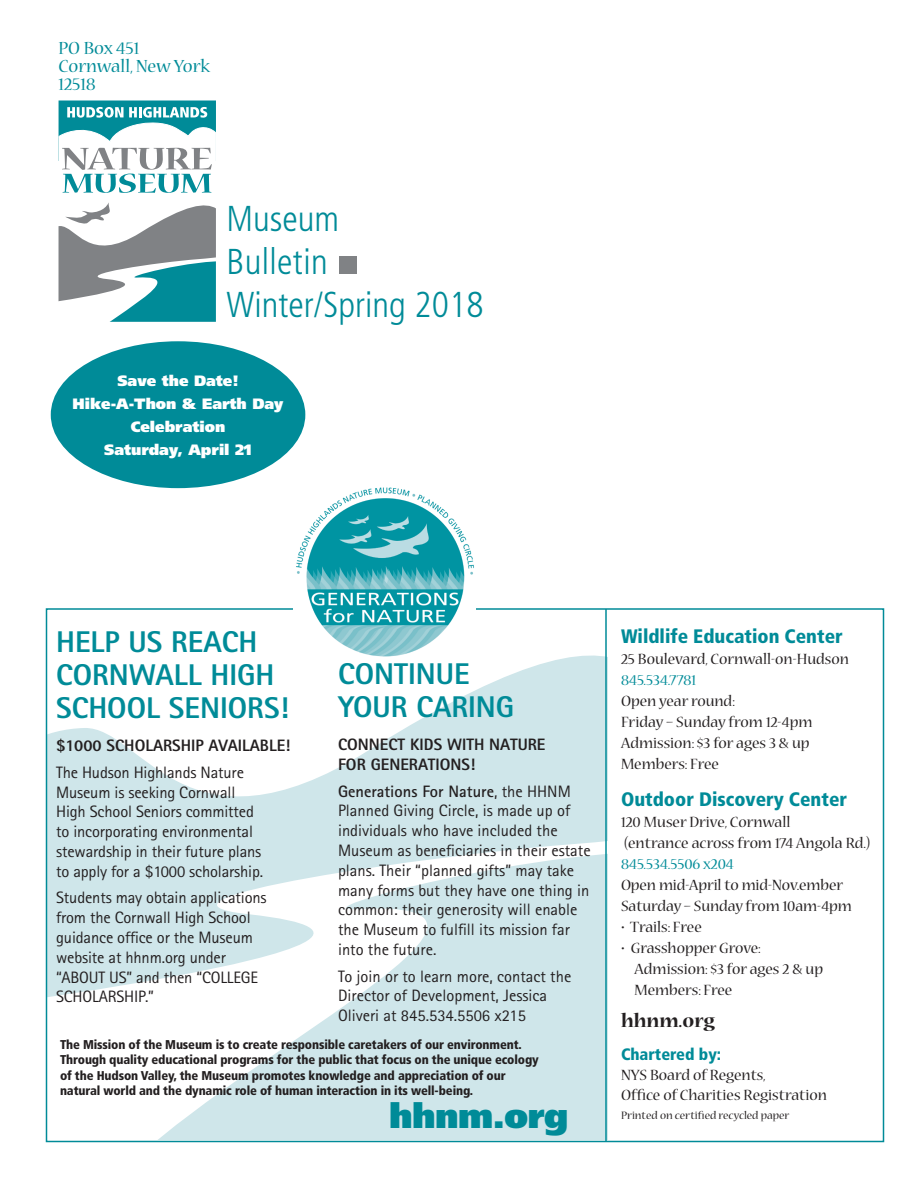
<style>
.page{position:relative;width:918px;height:1188px;background:#fff}
.page>*{position:absolute;margin:0;border:0;box-sizing:border-box;transform-origin:0 0}
.t1{font:300 condensed 36px/43.2px "Frutiger";color:#008b98}
.t2{font:900 34.5px "Frutiger";color:#008b98}
.t3{font:800 30px/33px "Rotis Sans Serif";color:#008b98}
.t4{font:21px "Nueva MM 540 475";color:#231f20}
.t5{font:900 condensed 19.5px "Frutiger";color:#008b98}
.t6{font:19.5px/18px "Nueva MM 330 475";color:#008b98}
.t7{font:16.5px/19.8px "Rotis Sans Serif";letter-spacing:-.01em;color:#231f20}
.t8{font:16.5px/21px "Nueva MM 330 475";color:#231f20}
.t9{font:800 16.5px/19.8px "Rotis Sans Serif";color:#231f20}
.t10{font:16.5px "Nueva MM 330 475";color:#008b98}
.t11{font:900 condensed 16.5px "Frutiger";color:#008b98}
.t12{font:900 15px/23px "Frutiger";color:#fff;text-align:center}
.t13{font:900 condensed 12.75px/15.3px "Frutiger";letter-spacing:-.01em;color:#231f20}
.t14{font:12px "Nueva MM 330 475";color:#231f20}
.s1{font-weight:700}
</style>
<div class="page">
<div style="left:59px;top:101px;width:157px;height:60px;background:#008b98"></div>
<svg style="left:58px;top:107px;width:158px;height:215px"></svg>
<div style="left:339px;top:256px;width:18px;height:18px;background:#808285"></div>
<svg style="left:49px;top:655px;width:559px;height:190px;fill:#cfe6ea"></svg>
<svg style="left:49px;top:845px;width:559px;height:294px;fill:#cfe6ea"></svg>
<hr style="left:605px;top:609px;width:2px;height:533px;background:#008b98">
<div style="left:51px;top:341px;width:254px;height:147px;background:#008b98;border-radius:50%"></div>
<img style="left:294px;top:487px;width:182px;height:171px">
<p class="t6" style="left:58px;top:40px;width:153px">PO Box 451<br>Cornwall, New York<br>12518</p>
<h1 class="t1" style="left:226px;top:197px;width:259px">Museum<br>Bulletin<br>Winter/Spring 2018</h1>
<p class="t12" style="left:73px;top:369px;width:213px">Save the Date!<br>Hike-A-Thon &amp; Earth Day<br>Celebration<br>Saturday, April 21</p>
<p class="t5" style="left:621px;top:625px;width:223px">Wildlife Education Center</p>
<p class="t8" style="left:621px;top:650px;width:230px">25 Boulevard, Cornwall-on-Hudson</p>
<p class="t10" style="left:621px;top:673px;width:77px">845.534.7781</p>
<p class="t8" style="left:621px;top:692px;width:193px">Open year round:<br>Friday – Sunday from 12-4pm<br>Admission: $3 for ages 3 &amp; up<br>Members: Free</p>
<p class="t5" style="left:621px;top:788px;width:228px">Outdoor Discovery Center</p>
<p class="t8" style="left:621px;top:812px;width:251px">120 Muser Drive, Cornwall<br>(entrance across from 174 Angola Rd.)</p>
<p class="t10" style="left:621px;top:857px;width:114px">845.534.5506 x204</p>
<p class="t8" style="left:621px;top:875px;width:232px">Open mid-April to mid-Nov.ember<br>Saturday – Sunday from 10am-4pm</p>
<p class="t8" style="left:621px;top:917px;width:82px">• Trails: Free</p>
<p class="t8" style="left:634px;top:938px;width:190px;text-indent:-13px">• Grasshopper Grove:<br>Admission: $3 for ages 2 &amp; up<br>Members: Free</p>
<p class="t4" style="left:621px;top:1011px;width:95px">hhnm.org</p>
<p class="t11" style="left:621px;top:1045px;width:102px">Chartered by:</p>
<p class="t8" style="left:621px;top:1066px;width:208px;line-height:19.8px">NYS Board of Regents,<br>Office of Charities Registration</p>
<h3 class="t3" style="left:56px;top:625px;width:234px">HELP US REACH<br>CORNWALL HIG H<br>SCHOOL SENIORS!</h3>
<p class="t9" style="left:56px;top:736px;width:236px">$1000 SCHOLARSHIP AVAILABLE!</p>
<p class="t7" style="left:56px;top:762px;width:209px">The Hudson Highlands Nature<br>Museum is seeking Cornwall<br>High School Seniors committed to incorporating environmental stewardship in their future plans to apply for a $1000 scholarship.</p>
<p class="t7" style="left:56px;top:888px;width:212px">Students may obtain applications from the Cornwall High School guidance office or the Museum website at hhnm.org under “ABOUT US” and then “COLLEGE<br>SCHOLARSHIP.”</p>
<h3 class="t3" style="left:338px;top:657px;width:19px">CONT</h3>
<h3 class="t3" style="left:408px;top:657px;width:26px">INUE</h3>
<h3 class="t3" style="left:338px;top:690px;width:19px">YOUR</h3>
<h3 class="t3" style="left:416px;top:690px;width:99px">CARING</h3>
<p class="t9" style="left:338px;top:735px;width:209px">CONNECT KIDS WITH NATURE<br>FOR GENERATIONS!</p>
<p class="t7" style="left:338px;top:781px;width:254px"><span class="s1">Generations For Nature</span>, the HHNM Planned Giving Circle, is made up of individuals who have included the Museum as beneficiaries in their estate plans. Their “planned gifts” may take many forms but they have one thing in common: their generosity will enable the Museum to fulfill its mission far into the future.</p>
<p class="t7" style="left:338px;top:966px;width:235px">To join or to learn more, contact the<br>Director of Development, Jessica<br>Oliveri at 845.534.5506 x215</p>
<p class="t13" style="left:60px;top:1037px;width:480px">The Mission of the Museum is to create responsible caretakers of our environment.<br>Through quality educational programs for the public that focus on the unique ecology of the Hudson Valley, the Museum promotes knowledge and appreciation of our natural world and the dynamic role of human interaction in its well-being.</p>
<h2 class="t2" style="left:389px;top:1095px;width:181px">hhnm.org</h2>
<p class="t14" style="left:621px;top:1110px;width:170px">Printed on certified recycled paper</p>
</div>
